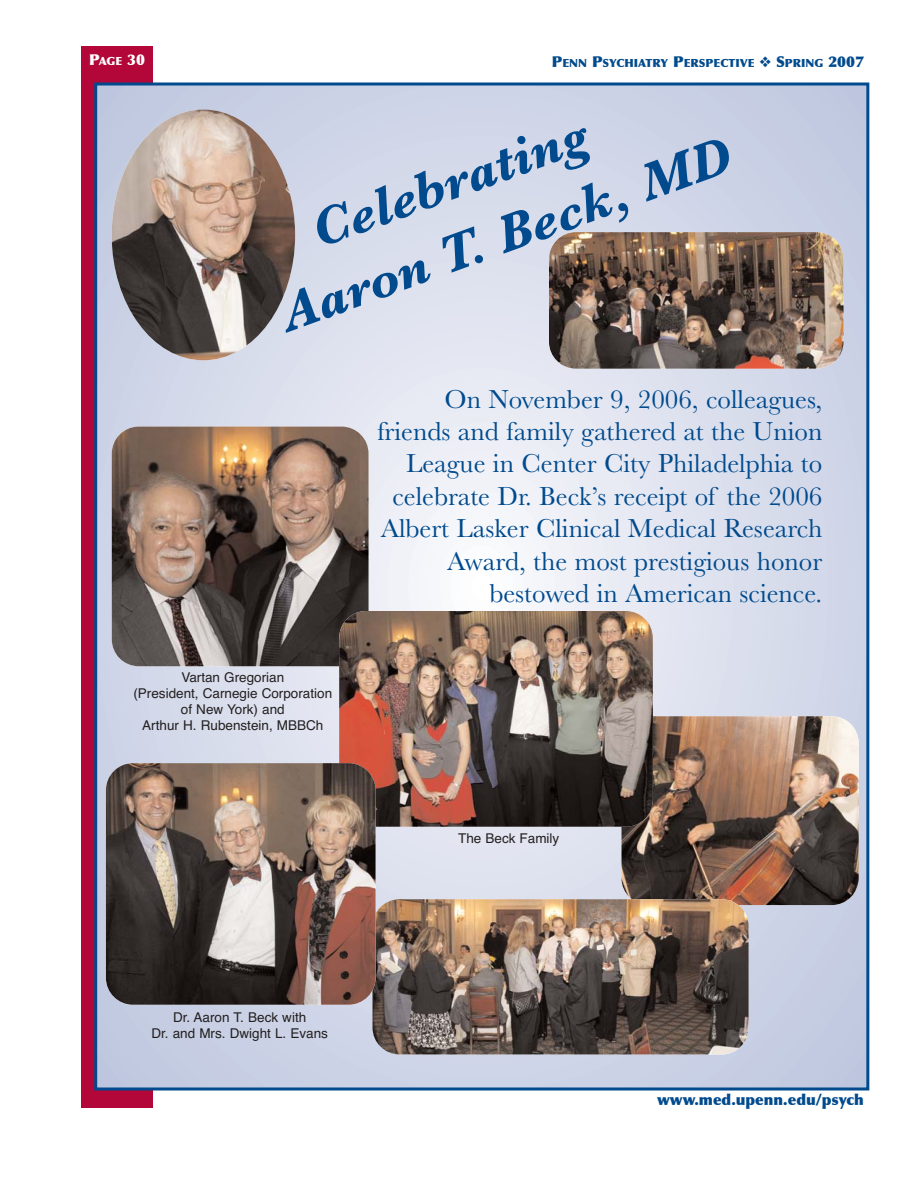
<style>
.page{position:relative;width:918px;height:1188px;background:#fff}
.page>*{position:absolute;margin:0;border:0;box-sizing:border-box;transform-origin:0 0}
.t1{font:italic 700 54px/68.4px "Baskerville";color:#004a8d}
.t2{font:27px/32.4px "Baskerville";color:#004a8d;text-align:right}
.t3{font:900 15px "Optima";color:#004a8d}
.t4{font:900 15px "Optima";color:#fff}
.t5{font:13.5px/16.2px "Helvetica";color:#231f20;text-align:center}
.t6{font:900 11.25px "Optima";color:#004a8d}
.s1{font-size:11.25px}
.s2{font-size:15px}
</style>
<div class="page">
<svg style="left:81px;top:46px;width:72px;height:1062px;background:#96194c"></svg>
<div style="left:98px;top:86px;width:767px;height:1000px;background:#c9d0e5"></div>
<div style="left:104px;top:94px;width:756px;height:984px;background:#cfd5e8;border-radius:50%"></div>
<div style="left:167px;top:176px;width:630px;height:820px;background:#d6dbeb;border-radius:50%"></div>
<div style="left:209px;top:231px;width:546px;height:711px;background:#dadeed;border-radius:50%"></div>
<div style="left:240px;top:272px;width:483px;height:629px;background:#dee2ef;border-radius:50%"></div>
<div style="left:272px;top:313px;width:420px;height:547px;background:#e2e5f1;border-radius:50%"></div>
<div style="left:314px;top:368px;width:336px;height:437px;background:#e7eaf3;border-radius:50%"></div>
<div style="left:356px;top:423px;width:252px;height:328px;background:#eceef5;border-radius:50%"></div>
<div style="left:387px;top:463px;width:189px;height:246px;background:#f0f2f7;border-radius:50%"></div>
<div style="left:408px;top:491px;width:147px;height:191px;background:#f4f5fa;border-radius:50%"></div>
<div style="left:440px;top:532px;width:84px;height:109px;background:#f8f9fb;border-radius:50%"></div>
<div style="left:461px;top:559px;width:42px;height:55px;background:#fdfdfe;border-radius:50%"></div>
<img style="left:112px;top:427px;width:257px;height:239px;border-radius:27px">
<img style="left:621px;top:716px;width:238px;height:189px;border-radius:27px">
<img style="left:549px;top:232px;width:295px;height:137px;border-radius:27px">
<img style="left:339px;top:611px;width:314px;height:216px;border-radius:27px">
<img style="left:112px;top:110px;width:183px;height:250px;border-radius:50%">
<img style="left:372px;top:899px;width:377px;height:155px;border-radius:27px">
<img style="left:106px;top:763px;width:270px;height:242px;border-radius:27px">
<p class="t4" style="left:89px;top:54px;width:57px">P<span class="s1">AGE</span> 30</p>
<p class="t6" style="left:552px;top:58px;width:314px"><span class="s2">P</span>ENN <span class="s2">P</span>SYCHIATRY <span class="s2">P</span>ERSPECTIVE ❖ <span class="s2">S</span>PRING <span class="s2">2007</span></p>
<h1 class="t1" style="left:250px;top:227px;width:477px;text-indent:57px;rotate:-20deg">Celebrating<br>Aaron T. Beck, MD</h1>
<p class="t5" style="left:133px;top:670px;width:200px">Vartan Gregorian<br>(President, Carnegie Corporation of New York) and<br>Arthur H. Rubenstein, MBBCh</p>
<p class="t2" style="left:377px;top:386px;width:447px">On November 9, 2006, colleagues, friends and family gathered at the Union League in Center City Philadelphia to celebrate Dr. Beck’s receipt of the 2006<br>Albert Lasker Clinical Medical Research Award, the most prestigious honor bestowed in American science.</p>
<p class="t5" style="left:458px;top:832px;width:103px">The Beck Family</p>
<p class="t5" style="left:151px;top:1010px;width:178px">Dr. Aaron T. Beck with<br>Dr. and Mrs. Dwight L. Evans</p>
<p class="t3" style="left:657px;top:1094px;width:208px">www.med.upenn.edu/psych</p>
</div>
